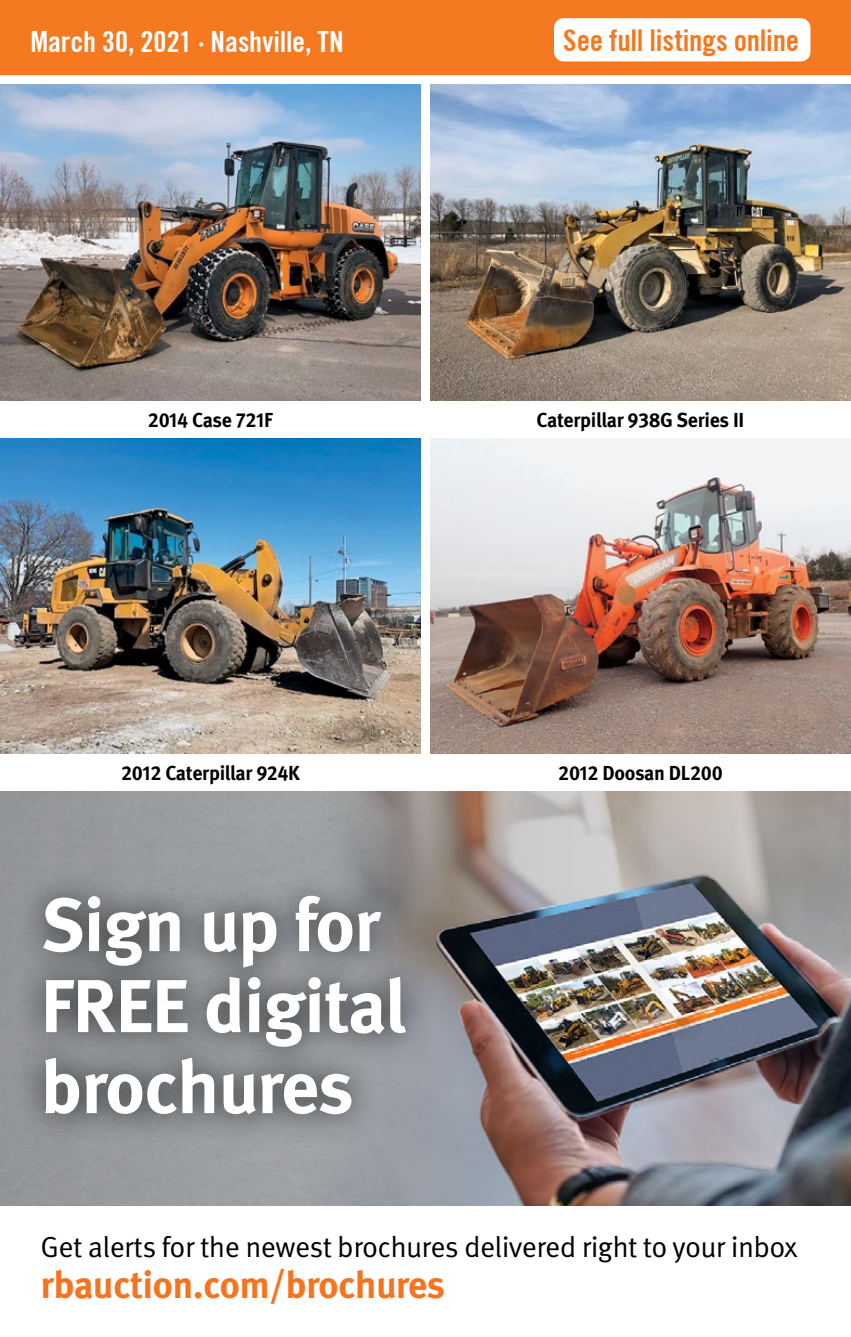
<style>
.page{position:relative;width:851px;height:1337px;background:#fff}
.page>*{position:absolute;margin:0;border:0;box-sizing:border-box;transform-origin:0 0}
.t1{font:700 74.7px/81px "Meta Pro";letter-spacing:-.02em;color:#fff}
.t2{font:700 38.02px "Meta Pro";letter-spacing:-.02em;color:#f47521}
.t3{font:700 condensed 30.15px "Trade Gothic No.20";letter-spacing:-.01em;color:#f47920}
.t4{font:700 condensed 29.25px "Trade Gothic No.20";letter-spacing:-.005em;color:#fff}
.t5{font:29.03px "Meta Pro";letter-spacing:-.02em;color:#000}
.t6{font:700 20.25px "Meta Pro";letter-spacing:-.015em;color:#000}
</style>
<div class="page">
<img style="left:430px;top:84px;width:420px;height:317px">
<img style="left:430px;top:438px;width:420px;height:315px">
<img style="left:0;top:84px;width:421px;height:317px">
<img style="left:0;top:438px;width:421px;height:315px">
<img style="left:0;top:791px;width:850px;height:414px">
<div style="left:15px;top:866px;width:420px;height:279px;background:#000;opacity:.75"></div>
<div style="left:0;top:0;width:850px;height:76px;background:#f47920"></div>
<div style="left:554px;top:18px;width:256px;height:43px;background:#fff;border-radius:10px"></div>
<h3 class="t4" style="left:30px;top:23px;width:315px">March 30, 2021 · Nashville, TN</h3>
<h3 class="t3" style="left:563px;top:22px;width:237px">See full listings online</h3>
<p class="t6" style="left:148px;top:404px;width:126px">2014 Case 721F</p>
<p class="t6" style="left:536px;top:404px;width:209px">Caterpillar 938G Series II</p>
<p class="t6" style="left:121px;top:757px;width:180px">2012 Caterpillar 924K</p>
<h1 class="t1" style="left:40px;top:880px;width:367px">Sign up for<br>FREE digital brochures</h1>
<p class="t6" style="left:558px;top:757px;width:166px">2012 Doosan DL200</p>
<h3 class="t5" style="left:40px;top:1225px;width:758px">Get alerts for the newest brochures delivered right to your inbox</h3>
<h2 class="t2" style="left:40px;top:1254px;width:406px">rbauction.com/brochures</h2>
</div>
